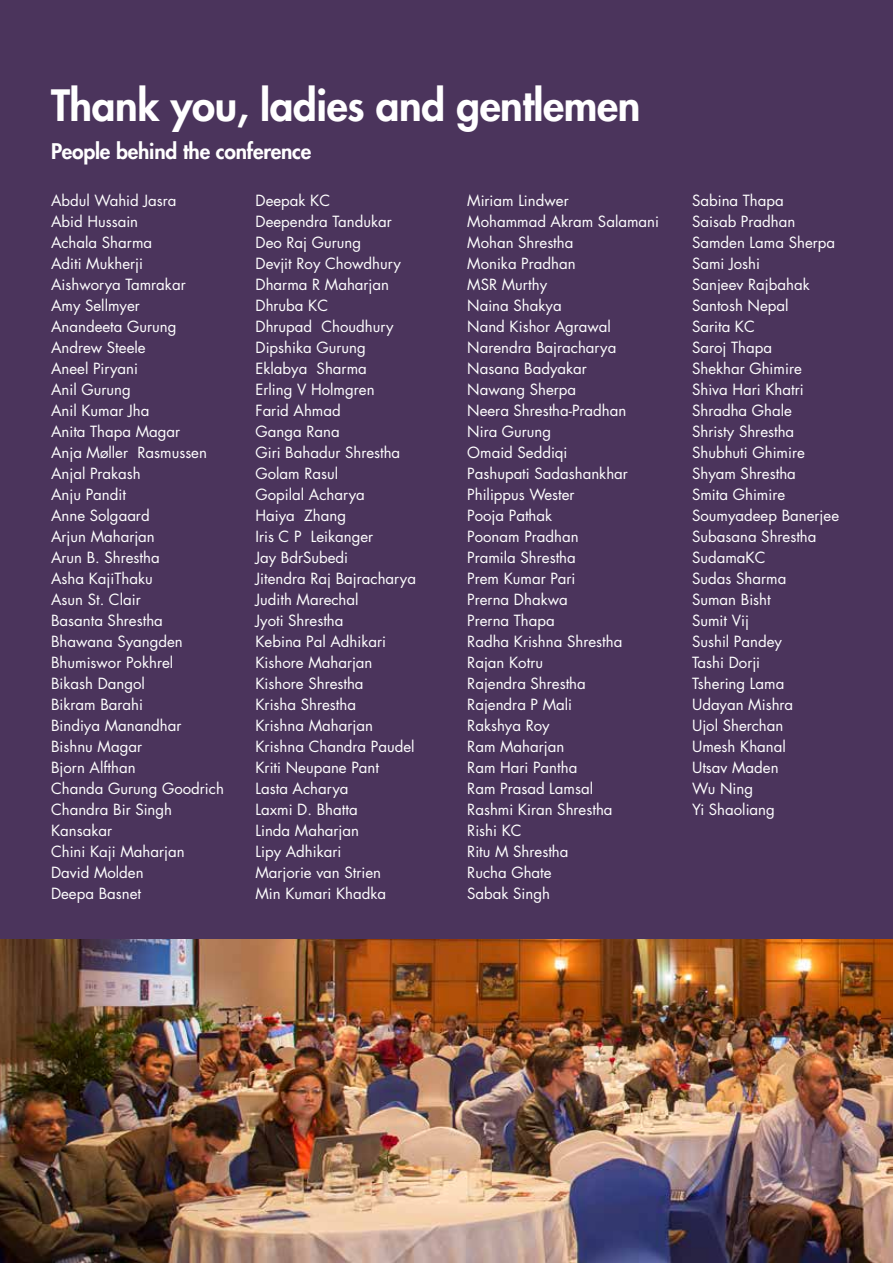
<style>
.page{position:relative;width:893px;height:1263px;background:#fff}
.page>*{position:absolute;margin:0;border:0;box-sizing:border-box;transform-origin:0 0}
.t1{font:800 42px "Futura Std";letter-spacing:-.01em;color:#fff}
.t2{font:800 21px "Futura Std";letter-spacing:-.01em;color:#fff}
.t3{font:15px/21px "Futura Std";color:#fff}
</style>
<div class="page">
<div style="left:0;top:0;width:893px;height:947px;background:#4b345c"></div>
<img style="left:0;top:939px;width:893px;height:324px">
<h1 class="t1" style="left:51px;top:79px;width:591px">Thank you, ladies and gentlemen</h1>
<h2 class="t2" style="left:51px;top:138px;width:262px">People behind the conference</h2>
<p class="t3" style="left:51px;top:190px;width:174px">Abdul Wahid Jasra<br>Abid Hussain<br>Achala Sharma<br>Aditi Mukherji<br>Aishworya Tamrakar<br>Amy Sellmyer<br>Anandeeta Gurung<br>Andrew Steele<br>Aneel Piryani<br>Anil Gurung<br>Anil Kumar Jha<br>Anita Thapa Magar<br>Anja Møller Rasmussen<br>Anjal Prakash<br>Anju Pandit<br>Anne Solgaard<br>Arjun Maharjan<br>Arun B. Shrestha<br>Asha KajiThaku<br>Asun St. Clair<br>Basanta Shrestha<br>Bhawana Syangden<br>Bhumiswor Pokhrel<br>Bikash Dangol<br>Bikram Barahi<br>Bindiya Manandhar<br>Bishnu Magar<br>Bjorn Alfthan<br>Chanda Gurung Goodrich<br>Chandra Bir Singh<br>Kansakar<br>Chini Kaji Maharjan<br>David Molden<br>Deepa Basnet</p>
<p class="t3" style="left:255px;top:190px;width:162px">Deepak KC<br>Deependra Tandukar<br>Deo Raj Gurung<br>Devjit Roy Chowdhury<br>Dharma R Maharjan<br>Dhruba KC<br>Dhrupad Choudhury<br>Dipshika Gurung<br>Eklabya Sharma<br>Erling V Holmgren<br>Farid Ahmad<br>Ganga Rana<br>Giri Bahadur Shrestha<br>Golam Rasul<br>Gopilal Acharya<br>Haiya Zhang<br>Iris C P Leikanger<br>Jay BdrSubedi<br>Jitendra Raj Bajracharya<br>Judith Marechal<br>Jyoti Shrestha<br>Kebina Pal Adhikari<br>Kishore Maharjan<br>Kishore Shrestha<br>Krisha Shrestha<br>Krishna Maharjan<br>Krishna Chandra Paudel<br>Kriti Neupane Pant<br>Lasta Acharya<br>Laxmi D. Bhatta<br>Linda Maharjan<br>Lipy Adhikari<br>Marjorie van Strien<br>Min Kumari Khadka</p>
<p class="t3" style="left:467px;top:190px;width:193px">Miriam Lindwer<br>Mohammad Akram Salamani<br>Mohan Shrestha<br>Monika Pradhan<br>MSR Murthy<br>Naina Shakya<br>Nand Kishor Agrawal<br>Narendra Bajracharya<br>Nasana Badyakar<br>Nawang Sherpa<br>Neera Shrestha-Pradhan<br>Nira Gurung<br>Omaid Seddiqi<br>Pashupati Sadashankhar<br>Philippus Wester<br>Pooja Pathak<br>Poonam Pradhan<br>Pramila Shrestha<br>Prem Kumar Pari<br>Prerna Dhakwa<br>Prerna Thapa<br>Radha Krishna Shrestha<br>Rajan Kotru<br>Rajendra Shrestha<br>Rajendra P Mali<br>Rakshya Roy<br>Ram Maharjan<br>Ram Hari Pantha<br>Ram Prasad Lamsal<br>Rashmi Kiran Shrestha<br>Rishi KC<br>Ritu M Shrestha<br>Rucha Ghate<br>Sabak Singh</p>
<p class="t3" style="left:692px;top:190px;width:149px">Sabina Thapa<br>Saisab Pradhan<br>Samden Lama Sherpa<br>Sami Joshi<br>Sanjeev Rajbahak<br>Santosh Nepal<br>Sarita KC<br>Saroj Thapa<br>Shekhar Ghimire<br>Shiva Hari Khatri<br>Shradha Ghale<br>Shristy Shrestha<br>Shubhuti Ghimire<br>Shyam Shrestha<br>Smita Ghimire<br>Soumyadeep Banerjee<br>Subasana Shrestha<br>SudamaKC<br>Sudas Sharma<br>Suman Bisht<br>Sumit Vij<br>Sushil Pandey<br>Tashi Dorji<br>Tshering Lama<br>Udayan Mishra<br>Ujol Sherchan<br>Umesh Khanal<br>Utsav Maden<br>Wu Ning<br>Yi Shaoliang</p>
</div>
